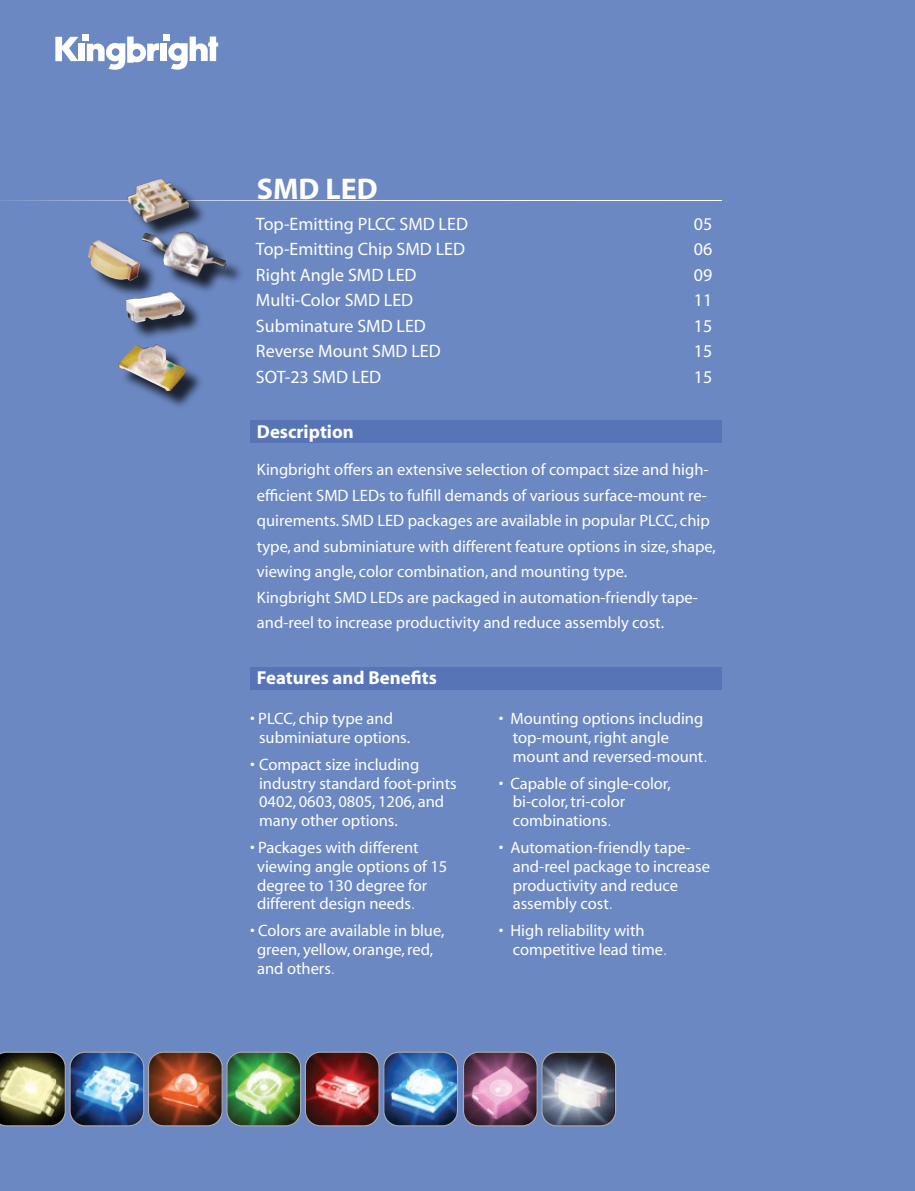
<style>
.page{position:relative;width:915px;height:1191px;background:#fff}
.page>*{position:absolute;margin:0;border:0;box-sizing:border-box;transform-origin:0 0}
.t1{font:700 30px "Myriad";color:#fff}
.t2{font:700 18.75px "Myriad";color:#fff}
.t3{font:18px "Myriad Pro";color:#fff}
.t4{font:16.5px/18.8px "Myriad";color:#fff}
.s1{font-family:"Adobe Ming Std";font-weight:300}
</style>
<div class="page">
<div style="left:0;top:0;width:913px;height:1191px;background:#6b88c2"></div>
<img style="left:0;top:200px;width:721px;height:1px">
<svg style="left:55px;top:37px;width:23px;height:24px"></svg>
<div style="left:78px;top:44px;width:7px;height:17px;background:#fff"></div>
<div style="left:82px;top:34px;width:6px;height:7px;background:#fff"></div>
<svg style="left:87px;top:34px;width:131px;height:36px"></svg>
<div style="left:250px;top:420px;width:471px;height:23px;background:#5774b6"></div>
<div style="left:250px;top:667px;width:471px;height:22px;background:#5774b6"></div>
<div style="left:91px;top:181px;width:153px;height:228px;background:#000;opacity:.75"></div>
<img style="left:88px;top:240px;width:52px;height:41px">
<img style="left:142px;top:232px;width:84px;height:45px">
<img style="left:126px;top:292px;width:58px;height:31px">
<img style="left:128px;top:178px;width:61px;height:45px">
<img style="left:118px;top:344px;width:68px;height:47px">
<img style="left:463px;top:1053px;width:74px;height:72px">
<div style="left:463px;top:1051px;width:74px;height:75px;border:1px solid #adadad;border-radius:15px"></div>
<svg style="left:0;top:1051px;width:66px;height:75px;background:#858362"></svg>
<img style="left:228px;top:1053px;width:71px;height:72px">
<div style="left:226px;top:1051px;width:75px;height:75px;border:1px solid #adadad;border-radius:15px"></div>
<img style="left:148px;top:1053px;width:73px;height:72px">
<div style="left:148px;top:1051px;width:75px;height:75px;border:1px solid #adadad;border-radius:15px"></div>
<img style="left:385px;top:1053px;width:71px;height:72px">
<div style="left:383px;top:1051px;width:75px;height:75px;border:1px solid #adadad;border-radius:15px"></div>
<img style="left:71px;top:1053px;width:73px;height:72px">
<div style="left:69px;top:1051px;width:75px;height:75px;border:1px solid #adadad;border-radius:15px"></div>
<img style="left:543px;top:1053px;width:71px;height:72px">
<div style="left:541px;top:1051px;width:75px;height:75px;border:1px solid #adadad;border-radius:15px"></div>
<img style="left:305px;top:1053px;width:74px;height:72px">
<div style="left:305px;top:1051px;width:74px;height:75px;border:1px solid #adadad;border-radius:15px"></div>
<h1 class="t1" style="left:257px;top:173px;width:122px">SMD LED</h1>
<p class="t3" style="left:256px;top:213px;width:213px">Top-Emitting PLCC SMD LED</p>
<p class="t3" style="left:693px;top:213px;width:20px">05</p>
<p class="t3" style="left:256px;top:238px;width:210px">Top-Emitting Chip SMD LED</p>
<p class="t3" style="left:693px;top:238px;width:20px">06</p>
<p class="t3" style="left:256px;top:264px;width:162px">Right Angle SMD LED</p>
<p class="t3" style="left:693px;top:264px;width:20px">09</p>
<p class="t3" style="left:256px;top:289px;width:159px">Multi-Color SMD LED</p>
<p class="t3" style="left:693px;top:289px;width:20px">11</p>
<p class="t3" style="left:256px;top:315px;width:171px">Subminature SMD LED</p>
<p class="t3" style="left:693px;top:315px;width:20px">15</p>
<p class="t3" style="left:256px;top:340px;width:186px">Reverse Mount SMD LED</p>
<p class="t3" style="left:693px;top:340px;width:20px">15</p>
<p class="t3" style="left:256px;top:366px;width:127px">SOT-23 SMD LED</p>
<p class="t3" style="left:693px;top:366px;width:20px">15</p>
<p class="t2" style="left:257px;top:421px;width:98px">Description</p>
<p class="t4" style="left:257px;top:458px;width:460px;line-height:25.5px">Kingbright offers an extensive selection of compact size and high&shy;efficient SMD LEDs to fulfill demands of various surface-mount re&shy;quirements. SMD LED packages are available in popular PLCC, chip type, and subminiature with different feature options in size, shape, viewing angle, color combination, and mounting type.<br>Kingbright SMD LEDs are packaged in automation-friendly tape&shy;and-reel to increase productivity and reduce assembly cost.</p>
<p class="t2" style="left:257px;top:668px;width:181px">Features and Benefits</p>
<p class="t4" style="left:259px;top:710px;width:152px;text-indent:-9px">• PLCC, chip type and subminiature options.</p>
<p class="t4" style="left:259px;top:755px;width:199px;text-indent:-9px">• Compact size including industry standard foot-prints<br>0402, 0603, 0805, 1206, and many other options.</p>
<p class="t4" style="left:257px;top:839px;width:192px;text-indent:-7px">• Packages with different viewing angle options of 15 degree to 130 degree for different design needs<span class="s1">.</span></p>
<p class="t4" style="left:257px;top:922px;width:189px;text-indent:-7px">• Colors are available in blue, green, yellow, orange, red, and others<span class="s1">.</span></p>
<p class="t4" style="left:512px;top:710px;width:196px;text-indent:-14px">• Mounting options including top-mount, right angle mount and reversed-mount<span class="s1">.</span></p>
<p class="t4" style="left:512px;top:774px;width:159px;text-indent:-14px">• Capable of single-color, bi-color, tri-color combinations<span class="s1">.</span></p>
<p class="t4" style="left:512px;top:839px;width:199px;text-indent:-14px">• Automation-friendly tape&shy;and-reel package to increase productivity and reduce assembly cost<span class="s1">.</span></p>
<p class="t4" style="left:512px;top:922px;width:156px;text-indent:-14px">• High reliability with competitive lead time<span class="s1">.</span></p>
</div>
